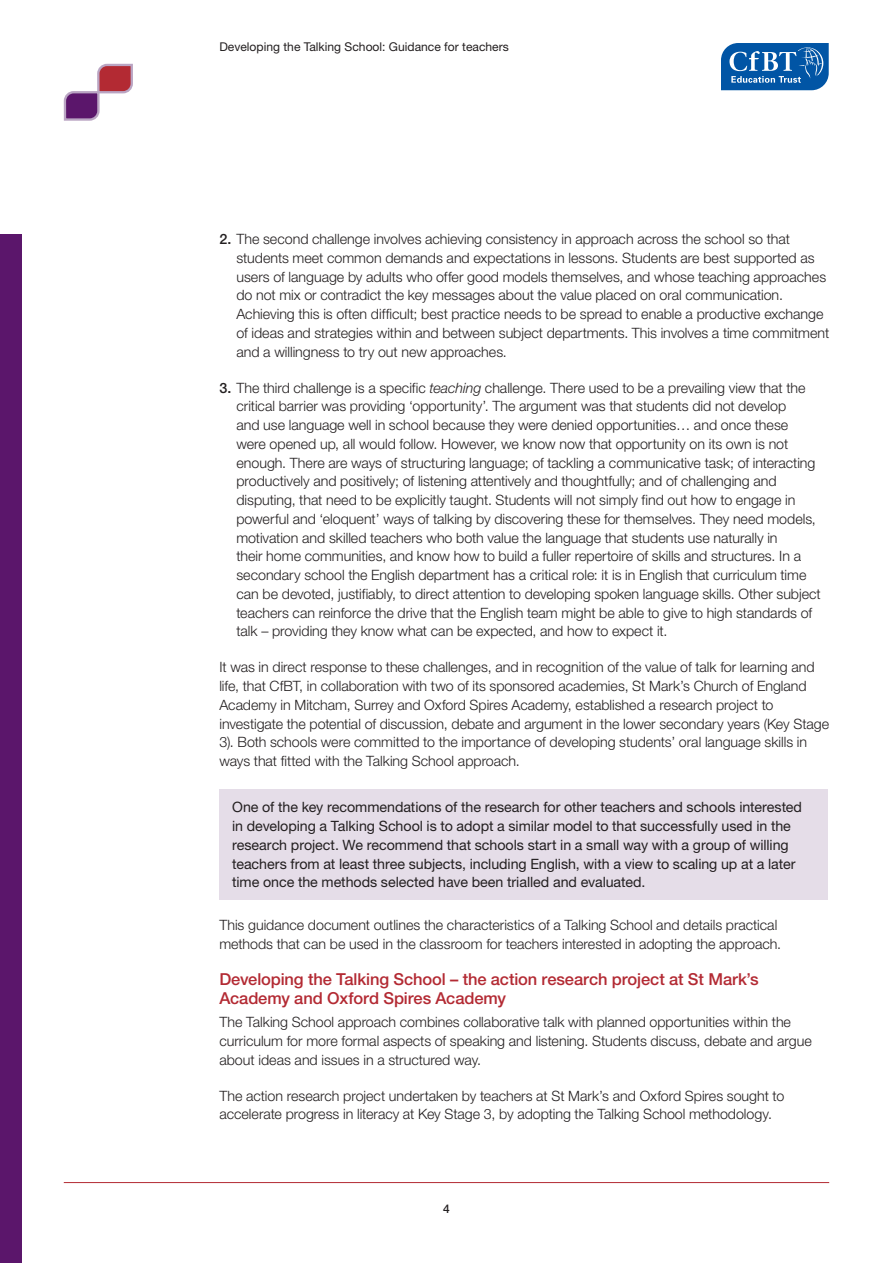
<style>
.page{position:relative;width:893px;height:1263px;background:#fff}
.page>*{position:absolute;margin:0;border:0;box-sizing:border-box;transform-origin:0 0}
.t1{font:500 16.5px/18.8px "Helvetica Neue LT Std";letter-spacing:-.005em;color:#b32a33}
.t2{font:300 14.25px/18.8px "Helvetica Neue LT Std";color:#231f20}
.t3{font:14.25px/18.8px "Helvetica Neue LT Std";letter-spacing:-.005em;color:#231f20}
.t4{font:12.15px "Helvetica Neue LT Std";color:#231f20}
.t5{font:500 12px "Helvetica Neue LT Std";color:#231f20}
.s1{font-weight:500}
.s2{font-style:italic}
</style>
<div class="page">
<svg style="left:63px;top:63px;width:70px;height:58px"></svg>
<div style="left:0;top:234px;width:21px;height:1029px;background:#5b166b"></div>
<svg style="left:721px;top:43px;width:108px;height:47px;background:#2d72b4"></svg>
<hr style="left:64px;top:1182px;width:765px;height:1px;background:#b32a33">
<div style="left:219px;top:789px;width:609px;height:111px;background:#e5dde8"></div>
<p class="t4" style="left:219px;top:40px;width:291px">Developing the Talking School: Guidance for teachers</p>
<p class="t2" style="left:236px;top:229px;width:594px;text-indent:-17px"><span class="s1">2.</span> The second challenge involves achieving consistency in approach across the school so that students meet common demands and expectations in lessons. Students are best supported as users of language by adults who offer good models themselves, and whose teaching approaches do not mix or contradict the key messages about the value placed on oral communication.<br>Achieving this is often difficult; best practice needs to be spread to enable a productive exchange of ideas and strategies within and between subject departments. This involves a time commitment and a willingness to try out new approaches.</p>
<p class="t2" style="left:236px;top:378px;width:586px;text-indent:-17px"><span class="s1">3.</span> The third challenge is a specific <span class="s2">teaching</span> challenge. There used to be a prevailing view that the critical barrier was providing ‘opportunity’. The argument was that students did not develop<br>and use language well in school because they were denied opportunities… and once these were opened up, all would follow. However, we know now that opportunity on its own is not enough. There are ways of structuring language; of tackling a communicative task; of interacting productively and positively; of listening attentively and thoughtfully; and of challenging and disputing, that need to be explicitly taught. Students will not simply find out how to engage in powerful and ‘eloquent’ ways of talking by discovering these for themselves. They need models, motivation and skilled teachers who both value the language that students use naturally in<br>their home communities, and know how to build a fuller repertoire of skills and structures. In a secondary school the English department has a critical role: it is in English that curriculum time can be devoted, justifiably, to direct attention to developing spoken language skills. Other subject teachers can reinforce the drive that the English team might be able to give to high standards of talk – providing they know what can be expected, and how to expect it.</p>
<p class="t2" style="left:219px;top:658px;width:611px">It was in direct response to these challenges, and in recognition of the value of talk for learning and life, that CfBT, in collaboration with two of its sponsored academies, St Mark’s Church of England Academy in Mitcham, Surrey and Oxford Spires Academy, established a research project to investigate the potential of discussion, debate and argument in the lower secondary years (Key Stage 3). Both schools were committed to the importance of developing students’ oral language skills in ways that fitted with the Talking School approach.</p>
<p class="t3" style="left:232px;top:798px;width:571px">One of the key recommendations of the research for other teachers and schools interested in developing a Talking School is to adopt a similar model to that successfully used in the research project. We recommend that schools start in a small way with a group of willing teachers from at least three subjects, including English, with a view to scaling up at a later time once the methods selected have been trialled and evaluated.</p>
<p class="t2" style="left:219px;top:915px;width:563px">This guidance document outlines the characteristics of a Talking School and details practical methods that can be used in the classroom for teachers interested in adopting the approach.</p>
<p class="t1" style="left:219px;top:969px;width:541px">Developing the Talking School – the action research project at St Mark’s<br>Academy and Oxford Spires Academy</p>
<p class="t2" style="left:219px;top:1012px;width:594px">The Talking School approach combines collaborative talk with planned opportunities within the curriculum for more formal aspects of speaking and listening. Students discuss, debate and argue about ideas and issues in a structured way.</p>
<p class="t2" style="left:219px;top:1086px;width:566px">The action research project undertaken by teachers at St Mark’s and Oxford Spires sought to accelerate progress in literacy at Key Stage 3, by adopting the Talking School methodology.</p>
<p class="t5" style="left:443px;top:1202px;width:8px">4</p>
</div>
